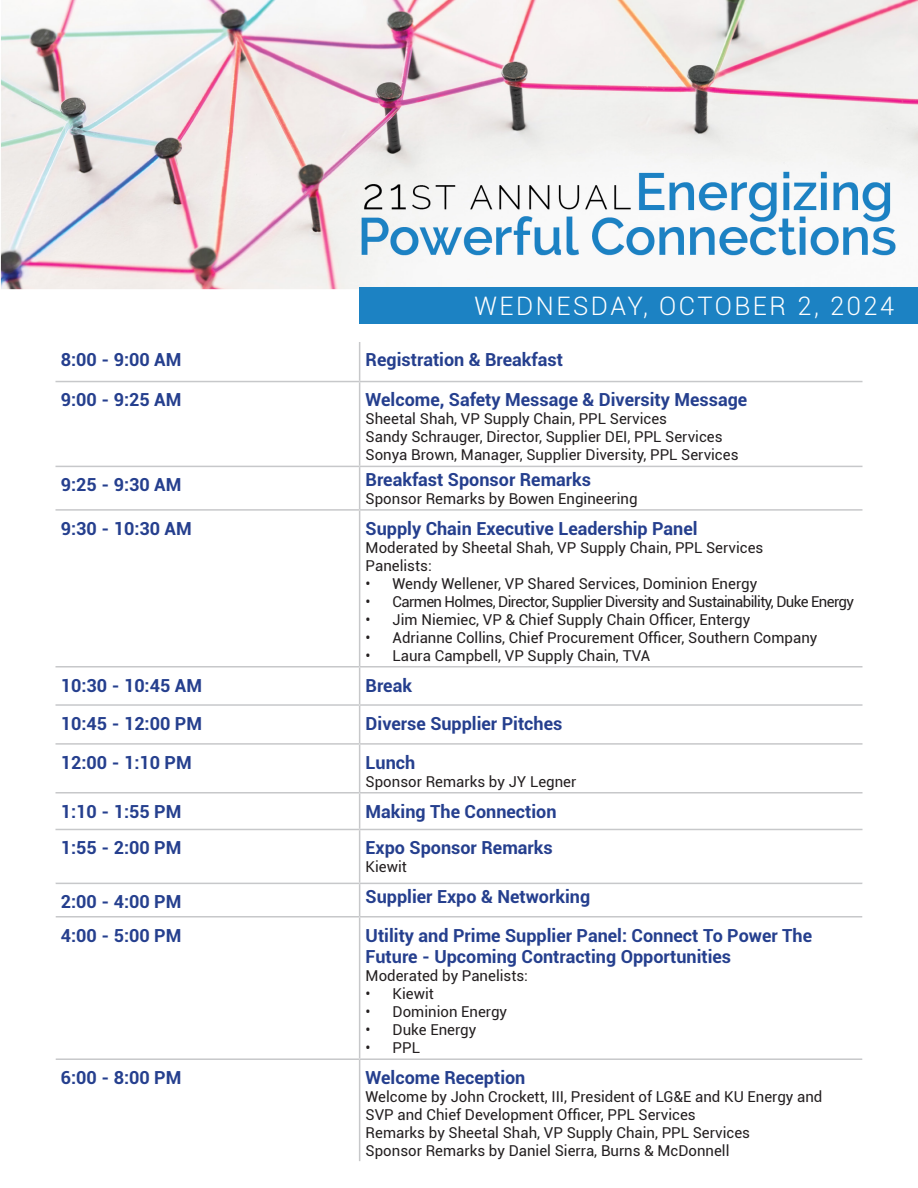
<style>
.page{position:relative;width:918px;height:1188px;background:#fff}
.page>*{position:absolute;margin:0;border:0;box-sizing:border-box;transform-origin:0 0}
.t1{font:300 25.5px "Roboto";letter-spacing:.1em;color:#fff}
.t2{font:700 18px "Roboto";color:#253f8e}
.t3{font:15px "Roboto";color:#231f20}
.t4{font:15px "Roboto";letter-spacing:-.04em;color:#231f20}
</style>
<div class="page">
<img style="left:0;top:0;width:918px;height:289px">
<div style="left:360px;top:287px;width:558px;height:37px;background:#1c82c3"></div>
<hr style="left:359px;top:342px;width:1px;height:39px;background:#c7c8ca">
<hr style="left:56px;top:381px;width:304px;height:1px;background:#c7c8ca">
<hr style="left:360px;top:381px;width:502px;height:1px;background:#c7c8ca">
<hr style="left:359px;top:382px;width:1px;height:84px;background:#c7c8ca">
<hr style="left:56px;top:466px;width:304px;height:1px;background:#c7c8ca">
<hr style="left:360px;top:466px;width:502px;height:1px;background:#c7c8ca">
<hr style="left:359px;top:467px;width:1px;height:42px;background:#c7c8ca">
<hr style="left:56px;top:509px;width:304px;height:2px;background:#c7c8ca">
<hr style="left:360px;top:509px;width:502px;height:2px;background:#c7c8ca">
<hr style="left:359px;top:511px;width:1px;height:155px;background:#c7c8ca">
<hr style="left:56px;top:666px;width:304px;height:2px;background:#c7c8ca">
<hr style="left:360px;top:666px;width:502px;height:2px;background:#c7c8ca">
<hr style="left:359px;top:668px;width:1px;height:36px;background:#c7c8ca">
<hr style="left:56px;top:704px;width:304px;height:2px;background:#c7c8ca">
<hr style="left:360px;top:704px;width:502px;height:2px;background:#c7c8ca">
<hr style="left:359px;top:706px;width:1px;height:37px;background:#c7c8ca">
<hr style="left:56px;top:743px;width:304px;height:2px;background:#c7c8ca">
<hr style="left:360px;top:743px;width:502px;height:2px;background:#c7c8ca">
<hr style="left:359px;top:745px;width:1px;height:47px;background:#c7c8ca">
<hr style="left:56px;top:792px;width:304px;height:2px;background:#c7c8ca">
<hr style="left:360px;top:792px;width:502px;height:2px;background:#c7c8ca">
<hr style="left:359px;top:794px;width:1px;height:35px;background:#c7c8ca">
<hr style="left:56px;top:829px;width:304px;height:1px;background:#c7c8ca">
<hr style="left:360px;top:829px;width:502px;height:1px;background:#c7c8ca">
<hr style="left:359px;top:830px;width:1px;height:53px;background:#c7c8ca">
<hr style="left:56px;top:883px;width:304px;height:1px;background:#c7c8ca">
<hr style="left:360px;top:883px;width:502px;height:1px;background:#c7c8ca">
<hr style="left:359px;top:884px;width:1px;height:32px;background:#c7c8ca">
<hr style="left:56px;top:916px;width:304px;height:2px;background:#c7c8ca">
<hr style="left:360px;top:916px;width:502px;height:2px;background:#c7c8ca">
<hr style="left:359px;top:918px;width:1px;height:140px;background:#c7c8ca">
<hr style="left:56px;top:1058px;width:304px;height:2px;background:#c7c8ca">
<hr style="left:360px;top:1058px;width:502px;height:2px;background:#c7c8ca">
<hr style="left:359px;top:1060px;width:1px;height:101px;background:#c7c8ca">
<p class="t1" style="left:474px;top:288px;width:421px">WEDNESDAY, OCTOBER 2, 2024</p>
<p class="t2" style="left:61px;top:347px;width:122px">8:00 - 9:00 AM</p>
<p class="t2" style="left:366px;top:347px;width:199px">Registration &amp; Breakfast</p>
<p class="t2" style="left:61px;top:387px;width:122px">9:00 - 9:25 AM</p>
<p class="t2" style="left:366px;top:387px;width:383px">Welcome, Safety Message &amp; Diversity Message</p>
<p class="t3" style="left:366px;top:409px;width:303px">Sheetal Shah, VP Supply Chain, PPL Services</p>
<p class="t3" style="left:366px;top:427px;width:358px">Sandy Schrauger, Director, Supplier DEI, PPL Services</p>
<p class="t3" style="left:366px;top:445px;width:374px">Sonya Brown, Manager, Supplier Diversity, PPL Services</p>
<p class="t2" style="left:61px;top:472px;width:122px">9:25 - 9:30 AM</p>
<p class="t2" style="left:366px;top:467px;width:227px">Breakfast Sponsor Remarks</p>
<p class="t3" style="left:366px;top:488px;width:273px">Sponsor Remarks by Bowen Engineering</p>
<p class="t2" style="left:61px;top:516px;width:132px">9:30 - 10:30 AM</p>
<p class="t2" style="left:366px;top:516px;width:334px">Supply Chain Executive Leadership Panel</p>
<p class="t3" style="left:366px;top:537px;width:399px">Moderated by Sheetal Shah, VP Supply Chain, PPL Services</p>
<p class="t3" style="left:366px;top:555px;width:68px">Panelists:</p>
<p class="t3" style="left:366px;top:573px;width:393px">• Wendy Wellener, VP Shared Services, Dominion Energy</p>
<p class="t4" style="left:366px;top:591px;width:490px">• Carmen Holmes, Director, Supplier Diversity and Sustainability, Duke Energy</p>
<p class="t3" style="left:366px;top:609px;width:386px">• Jim Niemiec, VP &amp; Chief Supply Chain Officer, Entergy</p>
<p class="t3" style="left:366px;top:627px;width:453px">• Adrianne Collins, Chief Procurement Officer, Southern Company</p>
<p class="t3" style="left:366px;top:645px;width:286px">• Laura Campbell, VP Supply Chain, TVA</p>
<p class="t2" style="left:61px;top:673px;width:143px">10:30 - 10:45 AM</p>
<p class="t2" style="left:366px;top:673px;width:48px">Break</p>
<p class="t2" style="left:61px;top:711px;width:143px">10:45 - 12:00 PM</p>
<p class="t2" style="left:366px;top:711px;width:198px">Diverse Supplier Pitches</p>
<p class="t2" style="left:61px;top:750px;width:132px">12:00 - 1:10 PM</p>
<p class="t2" style="left:366px;top:750px;width:51px">Lunch</p>
<p class="t3" style="left:366px;top:771px;width:212px">Sponsor Remarks by JY Legner</p>
<p class="t2" style="left:61px;top:799px;width:122px">1:10 - 1:55 PM</p>
<p class="t2" style="left:366px;top:799px;width:192px">Making The Connection</p>
<p class="t2" style="left:61px;top:835px;width:122px">1:55 - 2:00 PM</p>
<p class="t2" style="left:366px;top:835px;width:189px">Expo Sponsor Remarks</p>
<p class="t3" style="left:366px;top:857px;width:43px">Kiewit</p>
<p class="t2" style="left:61px;top:889px;width:122px">2:00 - 4:00 PM</p>
<p class="t2" style="left:366px;top:884px;width:226px">Supplier Expo &amp; Networking</p>
<p class="t2" style="left:61px;top:923px;width:122px">4:00 - 5:00 PM</p>
<p class="t2" style="left:366px;top:923px;width:448px">Utility and Prime Supplier Panel: Connect To Power The</p>
<p class="t2" style="left:366px;top:944px;width:367px">Future - Upcoming Contracting Opportunities</p>
<p class="t3" style="left:366px;top:965px;width:164px">Moderated by Panelists:</p>
<p class="t3" style="left:366px;top:983px;width:70px">• Kiewit</p>
<p class="t3" style="left:366px;top:1001px;width:143px">• Dominion Energy</p>
<p class="t3" style="left:366px;top:1019px;width:112px">• Duke Energy</p>
<p class="t3" style="left:366px;top:1037px;width:56px">• PPL</p>
<p class="t2" style="left:61px;top:1065px;width:122px">6:00 - 8:00 PM</p>
<p class="t2" style="left:366px;top:1065px;width:161px">Welcome Reception</p>
<p class="t3" style="left:366px;top:1086px;width:458px">Welcome by John Crockett, III, President of LG&amp;E and KU Energy and</p>
<p class="t3" style="left:366px;top:1104px;width:332px">SVP and Chief Development Officer, PPL Services</p>
<p class="t3" style="left:366px;top:1122px;width:386px">Remarks by Sheetal Shah, VP Supply Chain, PPL Services</p>
<p class="t3" style="left:366px;top:1140px;width:365px">Sponsor Remarks by Daniel Sierra, Burns &amp; McDonnell</p>
</div>
